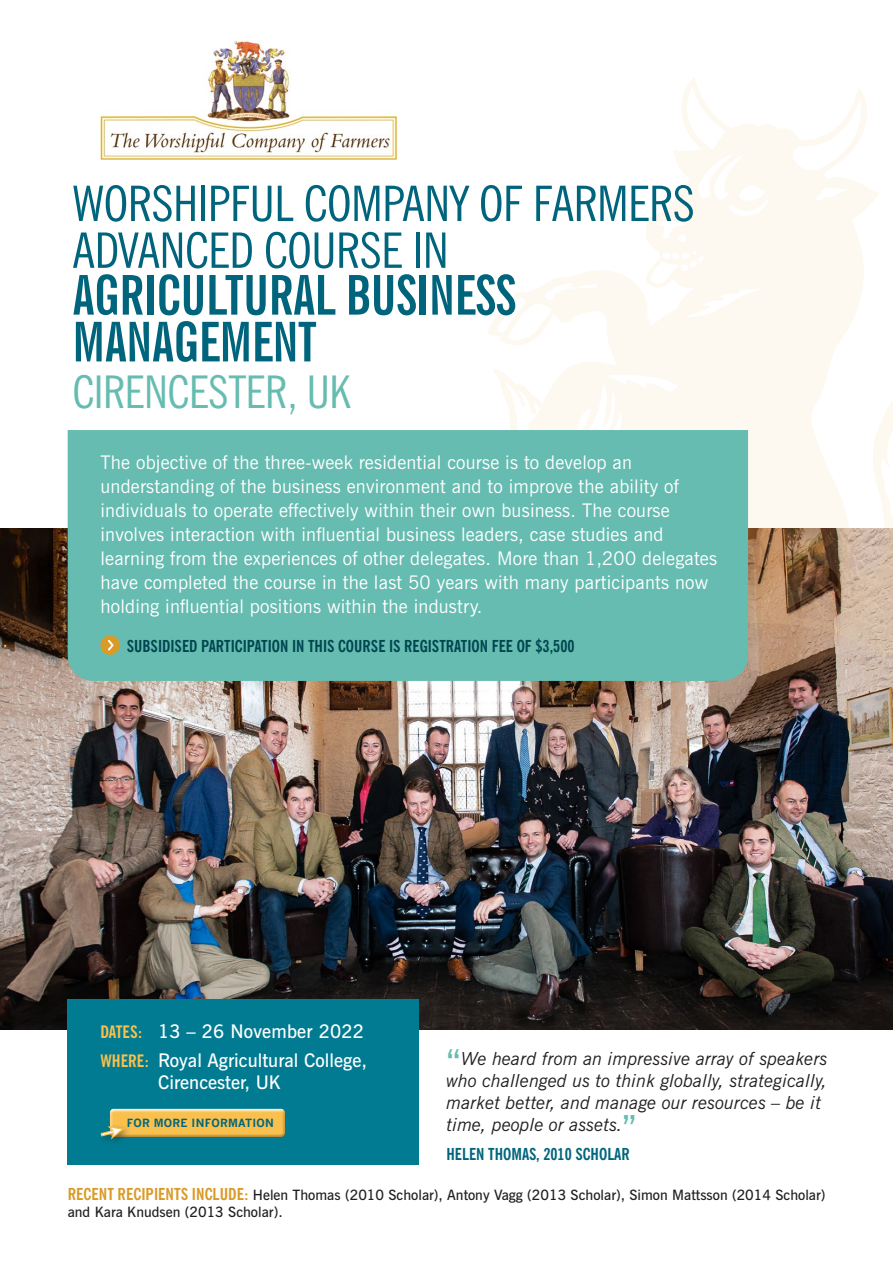
<style>
.page{position:relative;width:893px;height:1263px;background:#fff}
.page>*{position:absolute;margin:0;border:0;box-sizing:border-box;transform-origin:0 0}
.t1{font:700 extra-condensed 54.75px/46.8px "News Gothic BT";letter-spacing:-.01em;color:#00657c;scale:1.05 1}
.t2{font:condensed 48.9px/46.8px "News Gothic BT";letter-spacing:-.01em;color:#00657c;scale:1.05 1}
.t3{font:condensed 45px "News Gothic BT";letter-spacing:-.01em;color:#66bcb0;scale:1.05 1}
.t4{font:18.75px/24px "News Gothic BT";letter-spacing:.01em;color:#fff}
.t5{font:600 18.75px/29.4px "News Gothic BT";color:#fff}
.t6{font:italic 18px/21.9px "News Gothic BT";color:#231f20}
.t7{font:700 condensed 16.5px "News Gothic BT";color:#004650}
.t8{font:700 condensed 16.5px "News Gothic BT";color:#00657c}
.t9{font:600 14.25px/17.1px "News Gothic BT";color:#231f20}
.t10{font:700 11.1px "News Gothic";letter-spacing:.02em;color:#00657c}
.s1{font-weight:700;font-stretch:condensed;font-size:17.25px;color:#f9c04e}
.s2{font-weight:600;font-style:normal;font-size:33px;color:#66bcb0}
.s3{font-weight:700;font-stretch:condensed;font-size:16.5px;color:#da9a26}
</style>
<div class="page">
<img style="left:0;top:529px;width:893px;height:500px">
<svg style="left:488px;top:78px;width:405px;height:587px"></svg>
<div style="left:68px;top:430px;width:680px;height:251px;background:#66bcb0"></div>
<div style="left:68px;top:999px;width:351px;height:166px;background:#017b91"></div>
<div style="left:101px;top:636px;width:19px;height:19px;background:#da9a26;border-radius:50%"></div>
<svg style="left:108px;top:640px;width:6px;height:11px"></svg>
<div style="left:110px;top:1108px;width:177px;height:30px;background:#231f20;opacity:.32"></div>
<div style="left:97px;top:1123px;width:34px;height:23px;background:#231f20;opacity:.49"></div>
<svg style="left:100px;top:1125px;width:26px;height:16px"></svg>
<img style="left:101px;top:41px;width:296px;height:118px">
<h2 class="t2" style="left:72px;top:180px;width:594px">WORSHIPFUL COMPANY OF FARMERS<br>ADVANCED COURSE IN</h2>
<h1 class="t1" style="left:72px;top:271px;width:424px">AGRICULTURAL BUSINESS<br>MANAGEMENT</h1>
<h3 class="t3" style="left:72px;top:365px;width:266px">CIRENCESTER, UK</h3>
<p class="t4" style="left:100px;top:450px;width:618px">The objective of the three-week residential course is to develop an understanding of the business environment and to improve the ability of individuals to operate effectively within their own business. The course involves interaction with influential business leaders, case studies and learning from the experiences of other delegates. More than 1,200 delegates have completed the course in the last 50 years with many participants now holding influential positions within the industry.</p>
<p class="t7" style="left:127px;top:636px;width:449px">SUBSIDISED PARTICIPATION IN THIS COURSE IS REGISTRATION FEE OF $3,500</p>
<p class="t5" style="left:100px;top:1016px;width:268px"><span class="s1">DATES:</span> 13 – 26 November 2022<br><span class="s1">WHERE:</span> Royal Agricultural College,</p>
<p class="t5" style="left:158px;top:1067px;width:124px">Cirencester, UK</p>
<p class="t10" style="left:127px;top:1116px;width:148px">FOR MORE INFORMATION</p>
<p class="t6" style="left:446px;top:1048px;width:382px"><span class="s2">“</span>We heard from an impressive array of speakers who challenged us to think globally, strategically, market better, and manage our resources – be it time, people or assets.<span class="s2">”</span></p>
<p class="t8" style="left:446px;top:1143px;width:185px">HELEN THOMAS, 2010 SCHOLAR</p>
<p class="t9" style="left:68px;top:1186px;width:759px"><span class="s3">RECENT RECIPIENTS INCLUDE:</span> Helen Thomas (2010 Scholar), Antony Vagg (2013 Scholar), Simon Mattsson (2014 Scholar) and Kara Knudsen (2013 Scholar).</p>
</div>
